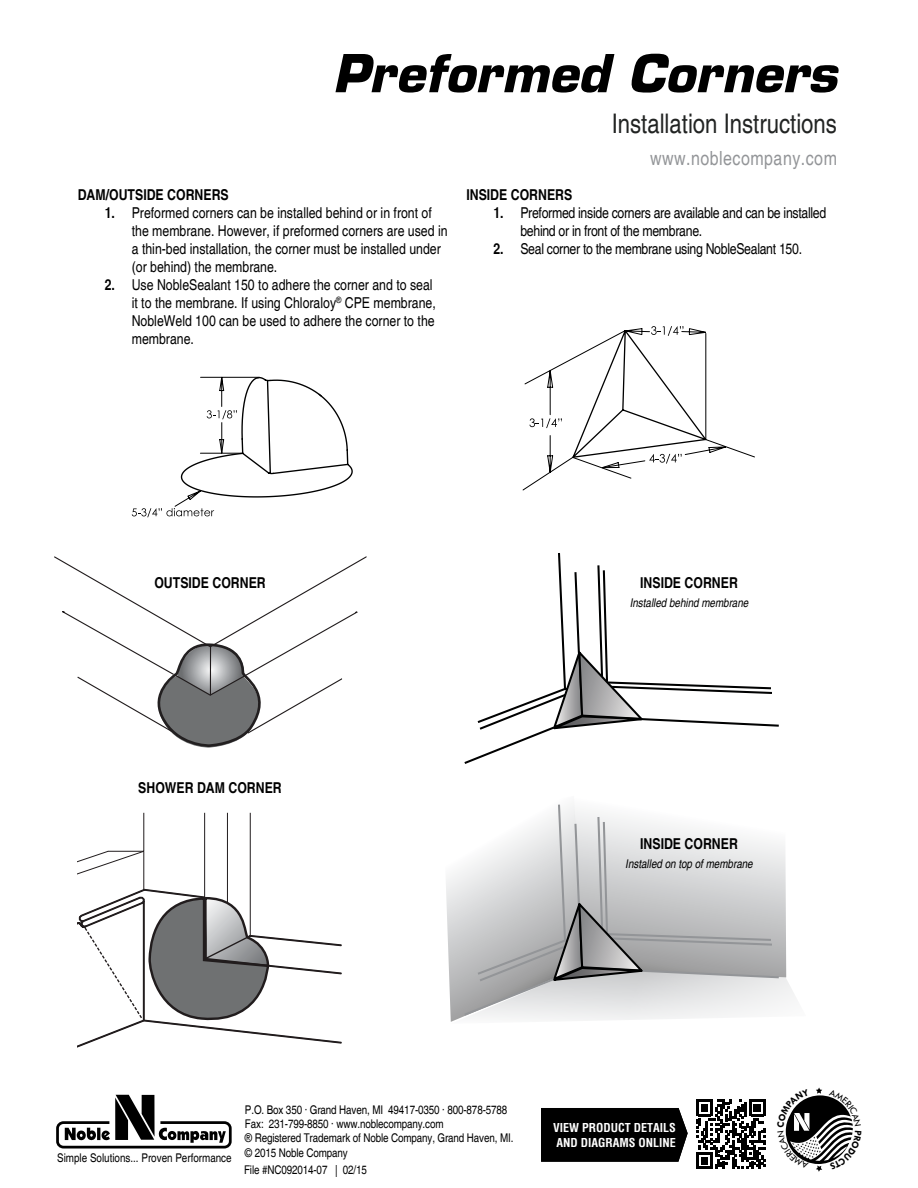
<style>
.page{position:relative;width:918px;height:1188px;background:#fff}
.page>*{position:absolute;margin:0;border:0;box-sizing:border-box;transform-origin:0 0}
.t1{font:italic 700 51px "Eurostile LT Std";color:#000}
.t2{font:condensed 27px "Helvetica";color:#212322}
.t3{font:condensed 19.5px "Helvetica";letter-spacing:.025em;color:#939598}
.t4{font:condensed 15px/18px "Helvetica";color:#000}
.t5{font:condensed 15px/18px "Helvetica";letter-spacing:-.02em;color:#000}
.t6{font:700 condensed 15px "Helvetica";color:#000}
.t7{font:condensed 12px/14.4px "Helvetica";letter-spacing:-.01em;color:#000}
.t8{font:italic condensed 12px "Helvetica";color:#000}
.t9{font:700 condensed 12px/14.4px "Helvetica";color:#fff}
.s1{font-weight:700}
</style>
<div class="page">
<div style="left:56px;top:1121px;width:176px;height:28px;border:3px solid #000;border-radius:6px"></div>
<svg style="left:65px;top:1095px;width:161px;height:48px"></svg>
<div style="left:541px;top:1108px;width:147px;height:54px;background:#000"></div>
<svg style="left:696px;top:1100px;width:70px;height:69px"></svg>
<svg style="left:464px;top:553px;width:315px;height:211px"></svg>
<svg style="left:446px;top:804px;width:349px;height:218px"></svg>
<svg style="left:54px;top:556px;width:313px;height:163px"></svg>
<svg style="left:147px;top:644px;width:127px;height:104px"></svg>
<svg style="left:77px;top:812px;width:265px;height:236px"></svg>
<svg style="left:522px;top:326px;width:233px;height:165px"></svg>
<svg style="left:132px;top:376px;width:221px;height:141px"></svg>
<hr style="left:221px;top:422px;width:1px;height:31px;background:#000">
<svg style="left:785px;top:1088px;width:68px;height:84px"></svg>
<h1 class="t1" style="left:333px;top:42px;width:506px">Preformed Corners</h1>
<h2 class="t2" style="left:612px;top:108px;width:227px">Installation Instructions</h2>
<h3 class="t3" style="left:650px;top:147px;width:188px">www.noblecompany.com</h3>
<p class="t6" style="left:78px;top:186px;width:153px">DAM/OUTSIDE CORNERS</p>
<p class="t4" style="left:132px;top:204px;width:317px;text-indent:-27px"><span class="s1">1.</span> Preformed corners can be installed behind or in front of the membrane. However, if preformed corners are used in a thin-bed installation, the corner must be installed under (or behind) the membrane.</p>
<p class="t4" style="left:132px;top:276px;width:306px;text-indent:-27px"><span class="s1">2.</span> Use NobleSealant 150 to adhere the corner and to seal it to the membrane. If using Chloraloy<sup>®</sup> CPE membrane, NobleWeld 100 can be used to adhere the corner to the membrane.</p>
<p class="t6" style="left:466px;top:186px;width:107px">INSIDE CORNERS</p>
<p class="t5" style="left:520px;top:204px;width:307px;text-indent:-27px"><span class="s1">1.</span> Preformed inside corners are available and can be installed behind or in front of the membrane.</p>
<p class="t5" style="left:493px;top:240px;width:310px"><span class="s1">2.</span> Seal corner to the membrane using NobleSealant 150.</p>
<p class="t6" style="left:154px;top:573px;width:113px">OUTSIDE CORNER</p>
<p class="t6" style="left:640px;top:573px;width:99px">INSIDE CORNER</p>
<p class="t8" style="left:630px;top:596px;width:120px">Installed behind membrane</p>
<p class="t6" style="left:138px;top:779px;width:145px">SHOWER DAM CORNER</p>
<p class="t6" style="left:640px;top:834px;width:99px">INSIDE CORNER</p>
<p class="t8" style="left:625px;top:857px;width:129px">Installed on top of membrane</p>
<p class="t7" style="left:57px;top:1151px;width:176px">Simple Solutions... Proven Performance</p>
<p class="t7" style="left:245px;top:1102px;width:270px">P.O. Box 350 · Grand Haven, MI 49417-0350 · 800-878-5788<br>Fax: 231-799-8850 · www.noblecompany.com<br>® Registered Trademark of Noble Company, Grand Haven, MI. © 2015 Noble Company</p>
<p class="t7" style="left:244px;top:1163px;width:124px">File #NC092014-07 | 02/15</p>
<p class="t9" style="left:553px;top:1121px;width:124px">VIEW PRODUCT DETAILS<br>AND DIAGRAMS ONLINE</p>
</div>
